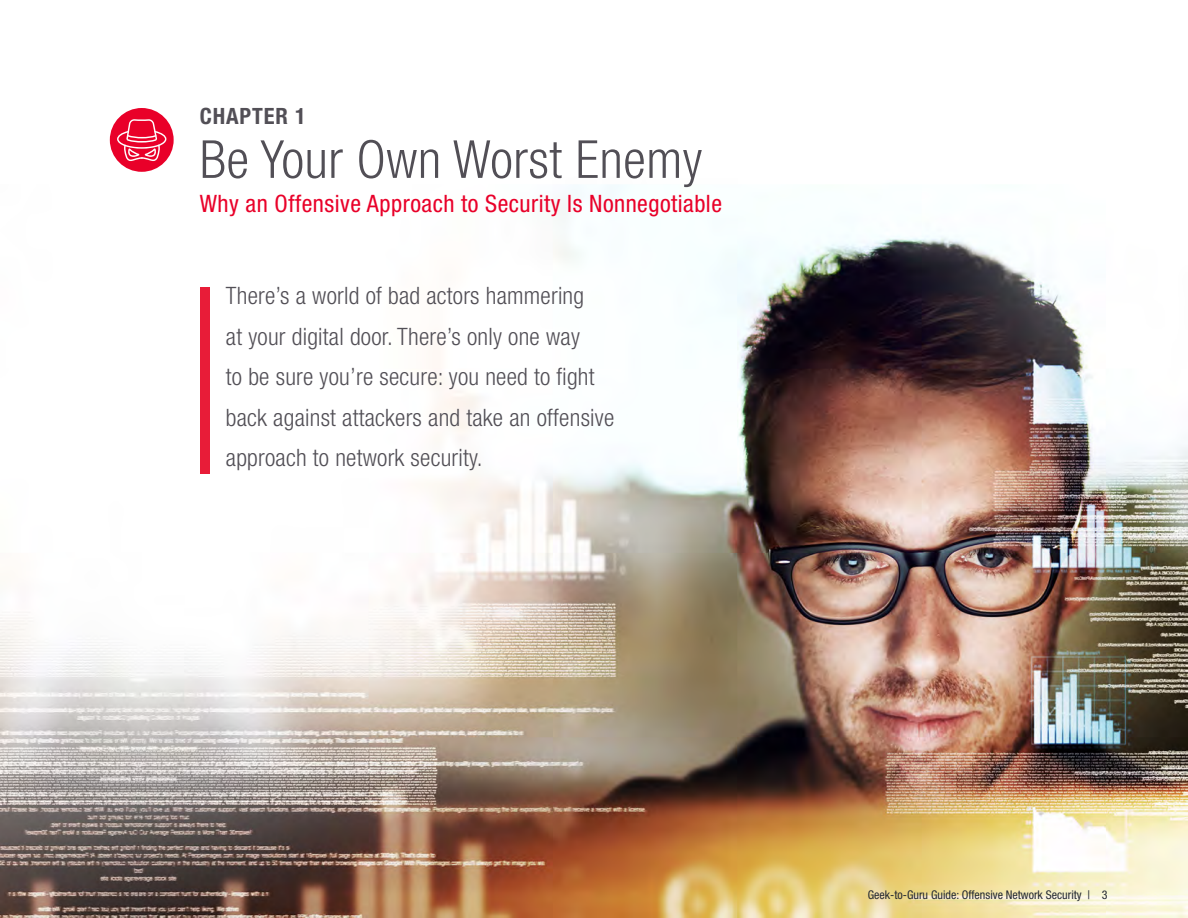
<style>
.page{position:relative;width:1188px;height:918px;background:#fff}
.page>*{position:absolute;margin:0;border:0;box-sizing:border-box;transform-origin:0 0}
.t1{font:300 condensed 52.5px "Helvetica Neue LT Std";letter-spacing:.01em;color:#524f56}
.t2{font:300 condensed 24px/40.5px "Helvetica Neue LT Std";letter-spacing:.01em;color:#524f56}
.t3{font:condensed 24px "Helvetica Neue LT Std";letter-spacing:.02em;color:#e90029}
.t4{font:700 condensed 22.5px "Helvetica Neue LT Std";letter-spacing:.04em;color:#524f56}
.t5{font:condensed 12px "Helvetica Neue LT Std";color:#222730}
</style>
<div class="page">
<img style="left:0;top:108px;width:1188px;height:810px">
<div style="left:110px;top:108px;width:64px;height:64px;background:#e90029;border-radius:50%"></div>
<svg style="left:117px;top:119px;width:49px;height:42px"></svg>
<div style="left:200px;top:287px;width:10px;height:186px;background:#e81c38"></div>
<p class="t4" style="left:200px;top:103px;width:108px">CHAPTER 1</p>
<h1 class="t1" style="left:200px;top:129px;width:504px">Be Your Own Worst Enemy</h1>
<p class="t3" style="left:200px;top:189px;width:524px">Why an Offensive Approach to Security Is Nonnegotiable</p>
<p class="t2" style="left:226px;top:275px;width:390px">There’s a world of bad actors hammering<br>at your digital door. There’s only one way<br>to be sure you’re secure: you need to fight back against attackers and take an offensive approach to network security.</p>
<p class="t5" style="left:868px;top:887px;width:241px">Geek-to-Guru Guide: Offensive Network Security | 3</p>
</div>
